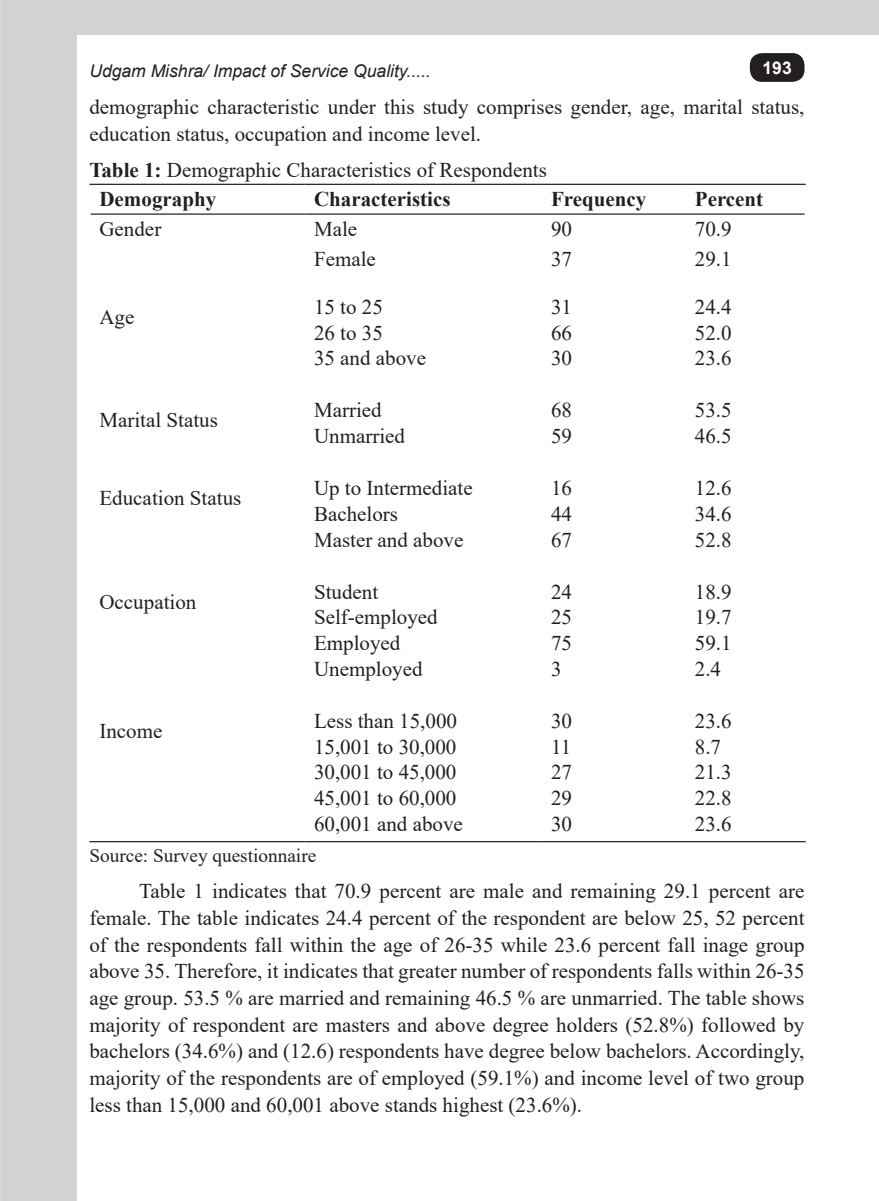
<style>
.page{position:relative;width:879px;height:1201px;background:#fff}
.page>*{position:absolute;margin:0;border:0;box-sizing:border-box;transform-origin:0 0}
.List_Paragraph_Bulli{font:21px/26.6px "Times New Roman";color:#231f20}
.t1{font:700 21px "Times New Roman";color:#231f20}
.t2{font:19.25px "Times New Roman";color:#231f20}
.t3{font:italic 17.5px "Arial";color:#231f20}
.t4{font:700 17.5px "Arial";color:#fff}
.s1{font-weight:700}
</style>
<div class="page">
<div style="left:77px;top:0;width:801px;height:35px;background:#d1d2d4"></div>
<div style="left:0;top:0;width:77px;height:1200px;background:#d1d2d4"></div>
<div style="left:749px;top:53px;width:55px;height:29px;background:#231f20;border-radius:12px"></div>
<hr style="left:89px;top:184px;width:215px;height:1px;background:#231f20">
<hr style="left:304px;top:184px;width:237px;height:1px;background:#231f20">
<hr style="left:541px;top:184px;width:144px;height:1px;background:#231f20">
<hr style="left:685px;top:184px;width:120px;height:1px;background:#231f20">
<hr style="left:91px;top:213px;width:213px;height:2px;background:#231f20">
<hr style="left:304px;top:213px;width:237px;height:2px;background:#231f20">
<hr style="left:541px;top:213px;width:144px;height:2px;background:#231f20">
<hr style="left:685px;top:213px;width:119px;height:2px;background:#231f20">
<hr style="left:89px;top:841px;width:215px;height:1px;background:#231f20">
<hr style="left:304px;top:841px;width:237px;height:1px;background:#231f20">
<hr style="left:541px;top:841px;width:144px;height:1px;background:#231f20">
<hr style="left:685px;top:841px;width:120px;height:1px;background:#231f20">
<p class="t3" style="left:89px;top:59px;width:343px">Udgam Mishra/ Impact of Service Quality.....</p>
<p class="t4" style="left:762px;top:56px;width:31px">193</p>
<p class="List_Paragraph_Bulli" style="left:89px;top:93px;width:716px">demographic characteristic under this study comprises gender, age, marital status, education status, occupation and income level.</p>
<p class="List_Paragraph_Bulli" style="left:89px;top:156px;width:459px"><span class="s1">Table 1:</span> Demographic Characteristics of Respondents</p>
<p class="t1" style="left:99px;top:185px;width:118px">Demography</p>
<p class="t1" style="left:314px;top:185px;width:138px">Characteristics</p>
<p class="t1" style="left:550px;top:185px;width:97px">Frequency</p>
<p class="t1" style="left:694px;top:185px;width:70px">Percent</p>
<p class="List_Paragraph_Bulli" style="left:99px;top:215px;width:63px">Gender</p>
<p class="List_Paragraph_Bulli" style="left:314px;top:215px;width:45px">Male</p>
<p class="List_Paragraph_Bulli" style="left:550px;top:215px;width:22px">90</p>
<p class="List_Paragraph_Bulli" style="left:694px;top:215px;width:38px">70.9</p>
<p class="List_Paragraph_Bulli" style="left:314px;top:245px;width:63px">Female</p>
<p class="List_Paragraph_Bulli" style="left:550px;top:245px;width:22px">37</p>
<p class="List_Paragraph_Bulli" style="left:694px;top:245px;width:38px">29.1</p>
<p class="List_Paragraph_Bulli" style="left:99px;top:303px;width:36px">Age</p>
<p class="List_Paragraph_Bulli" style="left:99px;top:406px;width:120px">Marital Status</p>
<p class="List_Paragraph_Bulli" style="left:314px;top:293px;width:70px">15 to 25</p>
<p class="List_Paragraph_Bulli" style="left:550px;top:293px;width:22px">31</p>
<p class="List_Paragraph_Bulli" style="left:694px;top:293px;width:38px">24.4</p>
<p class="List_Paragraph_Bulli" style="left:314px;top:318px;width:70px">26 to 35</p>
<p class="List_Paragraph_Bulli" style="left:550px;top:318px;width:22px">66</p>
<p class="List_Paragraph_Bulli" style="left:694px;top:318px;width:38px">52.0</p>
<p class="List_Paragraph_Bulli" style="left:314px;top:344px;width:113px">35 and above</p>
<p class="List_Paragraph_Bulli" style="left:550px;top:344px;width:22px">30</p>
<p class="List_Paragraph_Bulli" style="left:694px;top:344px;width:38px">23.6</p>
<p class="List_Paragraph_Bulli" style="left:314px;top:396px;width:69px">Married</p>
<p class="List_Paragraph_Bulli" style="left:550px;top:396px;width:22px">68</p>
<p class="List_Paragraph_Bulli" style="left:694px;top:396px;width:38px">53.5</p>
<p class="List_Paragraph_Bulli" style="left:314px;top:422px;width:92px">Unmarried</p>
<p class="List_Paragraph_Bulli" style="left:550px;top:422px;width:22px">59</p>
<p class="List_Paragraph_Bulli" style="left:694px;top:422px;width:38px">46.5</p>
<p class="List_Paragraph_Bulli" style="left:99px;top:484px;width:143px">Education Status</p>
<p class="List_Paragraph_Bulli" style="left:314px;top:474px;width:160px">Up to Intermediate</p>
<p class="List_Paragraph_Bulli" style="left:550px;top:474px;width:22px">16</p>
<p class="List_Paragraph_Bulli" style="left:694px;top:474px;width:38px">12.6</p>
<p class="List_Paragraph_Bulli" style="left:314px;top:500px;width:85px">Bachelors</p>
<p class="List_Paragraph_Bulli" style="left:550px;top:500px;width:22px">44</p>
<p class="List_Paragraph_Bulli" style="left:694px;top:500px;width:38px">34.6</p>
<p class="List_Paragraph_Bulli" style="left:314px;top:526px;width:151px">Master and above</p>
<p class="List_Paragraph_Bulli" style="left:550px;top:526px;width:22px">67</p>
<p class="List_Paragraph_Bulli" style="left:694px;top:526px;width:38px">52.8</p>
<p class="List_Paragraph_Bulli" style="left:99px;top:587px;width:98px">Occupation</p>
<p class="List_Paragraph_Bulli" style="left:314px;top:577px;width:66px">Student</p>
<p class="List_Paragraph_Bulli" style="left:550px;top:577px;width:22px">24</p>
<p class="List_Paragraph_Bulli" style="left:694px;top:577px;width:38px">18.9</p>
<p class="List_Paragraph_Bulli" style="left:314px;top:603px;width:125px">Self-employed</p>
<p class="List_Paragraph_Bulli" style="left:550px;top:603px;width:22px">25</p>
<p class="List_Paragraph_Bulli" style="left:694px;top:603px;width:38px">19.7</p>
<p class="List_Paragraph_Bulli" style="left:314px;top:629px;width:88px">Employed</p>
<p class="List_Paragraph_Bulli" style="left:550px;top:629px;width:22px">75</p>
<p class="List_Paragraph_Bulli" style="left:694px;top:629px;width:38px">59.1</p>
<p class="List_Paragraph_Bulli" style="left:314px;top:655px;width:110px">Unemployed</p>
<p class="List_Paragraph_Bulli" style="left:550px;top:655px;width:12px">3</p>
<p class="List_Paragraph_Bulli" style="left:694px;top:655px;width:28px">2.4</p>
<p class="List_Paragraph_Bulli" style="left:99px;top:717px;width:64px">Income</p>
<p class="List_Paragraph_Bulli" style="left:314px;top:706px;width:144px">Less than 15,000</p>
<p class="List_Paragraph_Bulli" style="left:550px;top:706px;width:22px">30</p>
<p class="List_Paragraph_Bulli" style="left:694px;top:706px;width:38px">23.6</p>
<p class="List_Paragraph_Bulli" style="left:314px;top:732px;width:144px">15,001 to 30,000</p>
<p class="List_Paragraph_Bulli" style="left:550px;top:732px;width:22px">11</p>
<p class="List_Paragraph_Bulli" style="left:694px;top:732px;width:28px">8.7</p>
<p class="List_Paragraph_Bulli" style="left:314px;top:758px;width:144px">30,001 to 45,000</p>
<p class="List_Paragraph_Bulli" style="left:550px;top:758px;width:22px">27</p>
<p class="List_Paragraph_Bulli" style="left:694px;top:758px;width:38px">21.3</p>
<p class="List_Paragraph_Bulli" style="left:314px;top:784px;width:144px">45,001 to 60,000</p>
<p class="List_Paragraph_Bulli" style="left:550px;top:784px;width:22px">29</p>
<p class="List_Paragraph_Bulli" style="left:694px;top:784px;width:38px">22.8</p>
<p class="List_Paragraph_Bulli" style="left:314px;top:810px;width:150px">60,001 and above</p>
<p class="List_Paragraph_Bulli" style="left:550px;top:810px;width:22px">30</p>
<p class="List_Paragraph_Bulli" style="left:694px;top:810px;width:38px">23.6</p>
<p class="t2" style="left:89px;top:841px;width:228px">Source: Survey questionnaire</p>
<p class="List_Paragraph_Bulli" style="left:89px;top:877px;width:716px;text-align:justify;text-indent:50px">Table 1 indicates that 70.9 percent are male and remaining 29.1 percent are female. The table indicates 24.4 percent of the respondent are below 25, 52 percent of the respondents fall within the age of 26-35 while 23.6 percent fall inage group above 35. Therefore, it indicates that greater number of respondents falls within 26-35 age group. 53.5 % are married and remaining 46.5 % are unmarried. The table shows majority of respondent are masters and above degree holders (52.8%) followed by bachelors (34.6%) and (12.6) respondents have degree below bachelors. Accordingly, majority of the respondents are of employed (59.1%) and income level of two group less than 15,000 and 60,001 above stands highest (23.6%).</p>
</div>
